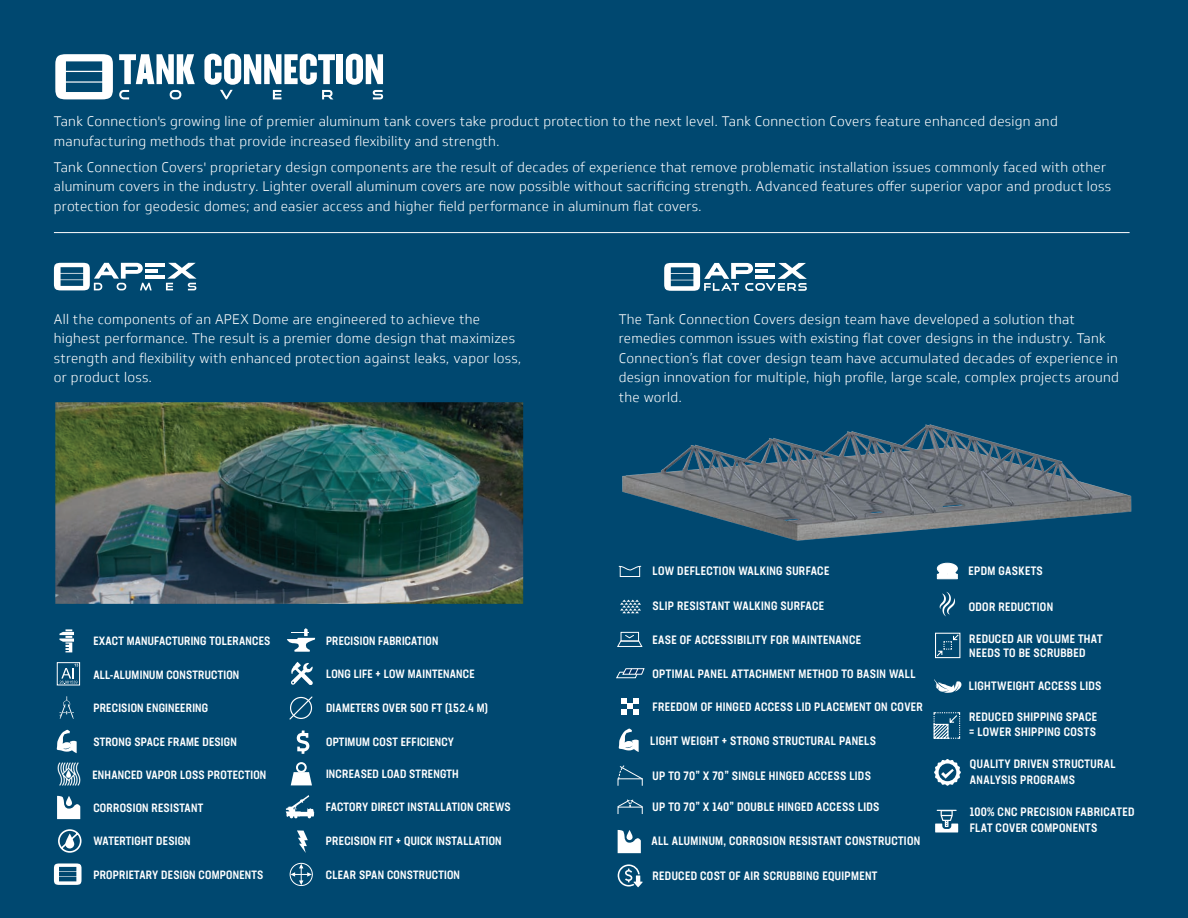
<style>
.page{position:relative;width:1188px;height:918px;background:#004870}
.page>*{position:absolute;margin:0;border:0;box-sizing:border-box;transform-origin:0 0}
.t1{font:300 13.5px/19.5px "Soleto";letter-spacing:.02em;color:#fff}
.t2{font:500 condensed 12px "Neusa Next Std";letter-spacing:.03em;color:#fff}
.t3{font:500 condensed 11.85px "Neusa Next Std";letter-spacing:.02em;color:#fff}
</style>
<div class="page">
<img style="left:55px;top:402px;width:468px;height:202px">
<hr style="left:0;top:604px;width:1px;height:85px;background:#231f20">
<svg style="left:55px;top:54px;width:58px;height:45px"></svg>
<svg style="left:119px;top:54px;width:76px;height:30px"></svg>
<div style="left:337px;top:54px;width:6px;height:30px;background:#fff"></div>
<svg style="left:119px;top:90px;width:10px;height:9px"></svg>
<svg style="left:170px;top:90px;width:11px;height:9px"></svg>
<svg style="left:204px;top:54px;width:131px;height:45px"></svg>
<svg style="left:346px;top:54px;width:37px;height:45px"></svg>
<hr style="left:145px;top:263px;width:20px;height:3px;background:#fff">
<hr style="left:145px;top:269px;width:13px;height:4px;background:#fff">
<hr style="left:145px;top:275px;width:20px;height:4px;background:#fff">
<svg style="left:54px;top:263px;width:98px;height:28px"></svg>
<svg style="left:166px;top:263px;width:31px;height:27px"></svg>
<svg style="left:664px;top:263px;width:143px;height:28px"></svg>
<svg style="left:57px;top:730px;width:20px;height:23px"></svg>
<svg style="left:59px;top:629px;width:15px;height:23px"></svg>
<svg style="left:59px;top:696px;width:15px;height:23px"></svg>
<svg style="left:56px;top:662px;width:24px;height:24px"></svg>
<svg style="left:291px;top:662px;width:22px;height:23px"></svg>
<svg style="left:297px;top:731px;width:12px;height:23px"></svg>
<svg style="left:287px;top:628px;width:28px;height:24px"></svg>
<svg style="left:289px;top:696px;width:24px;height:24px"></svg>
<svg style="left:291px;top:772px;width:21px;height:13px"></svg>
<div style="left:296px;top:762px;width:11px;height:11px;border:2px solid #fff;border-radius:50%"></div>
<img style="left:57px;top:762px;width:24px;height:24px">
<svg style="left:58px;top:829px;width:24px;height:24px"></svg>
<svg style="left:57px;top:796px;width:23px;height:23px"></svg>
<svg style="left:66px;top:796px;width:6px;height:10px"></svg>
<svg style="left:297px;top:830px;width:11px;height:23px"></svg>
<div style="left:290px;top:863px;width:23px;height:23px;border:1px solid #fff;border-radius:50%"></div>
<svg style="left:290px;top:864px;width:22px;height:21px"></svg>
<svg style="left:54px;top:863px;width:28px;height:22px"></svg>
<svg style="left:286px;top:795px;width:28px;height:23px"></svg>
<img style="left:622px;top:424px;width:510px;height:117px">
<svg style="left:618px;top:565px;width:24px;height:6px"></svg>
<div style="left:620px;top:566px;width:20px;height:11px;border:1px solid #fff"></div>
<svg style="left:620px;top:600px;width:21px;height:13px"></svg>
<div style="left:621px;top:632px;width:18px;height:10px;border:1px solid #fff"></div>
<svg style="left:617px;top:634px;width:26px;height:13px"></svg>
<svg style="left:616px;top:668px;width:29px;height:10px"></svg>
<svg style="left:621px;top:698px;width:18px;height:17px"></svg>
<svg style="left:934px;top:679px;width:28px;height:14px"></svg>
<svg style="left:618px;top:765px;width:25px;height:15px"></svg>
<svg style="left:617px;top:799px;width:26px;height:9px"></svg>
<svg style="left:935px;top:632px;width:26px;height:27px"></svg>
<svg style="left:618px;top:864px;width:25px;height:23px"></svg>
<svg style="left:940px;top:592px;width:15px;height:24px"></svg>
<svg style="left:618px;top:830px;width:23px;height:23px"></svg>
<svg style="left:627px;top:830px;width:6px;height:10px"></svg>
<svg style="left:619px;top:728px;width:20px;height:24px"></svg>
<svg style="left:933px;top:712px;width:28px;height:27px"></svg>
<svg style="left:935px;top:810px;width:23px;height:22px"></svg>
<svg style="left:934px;top:759px;width:27px;height:27px"></svg>
<svg style="left:937px;top:574px;width:21px;height:5px"></svg>
<div style="left:937px;top:563px;width:20px;height:11px;background:#fff;border-radius:50%"></div>
<div style="left:937px;top:563px;width:21px;height:11px;border:1px solid #fff;border-radius:50%"></div>
<svg style="left:938px;top:571px;width:19px;height:4px"></svg>
<hr style="left:54px;top:232px;width:1076px;height:1px;background:#fff">
<p class="t1" style="left:54px;top:112px;width:1005px">Tank Connection's growing line of premier aluminum tank covers take product protection to the next level. Tank Connection Covers feature enhanced design and manufacturing methods that provide increased flexibility and strength.</p>
<p class="t1" style="left:54px;top:158px;width:1059px">Tank Connection Covers' proprietary design components are the result of decades of experience that remove problematic installation issues commonly faced with other aluminum covers in the industry. Lighter overall aluminum covers are now possible without sacrificing strength. Advanced features offer superior vapor and product loss protection for geodesic domes; and easier access and higher field performance in aluminum flat covers.</p>
<p class="t1" style="left:54px;top:309px;width:469px">All the components of an APEX Dome are engineered to achieve the highest performance. The result is a premier dome design that maximizes strength and flexibility with enhanced protection against leaks, vapor loss, or product loss.</p>
<p class="t1" style="left:619px;top:309px;width:502px">The Tank Connection Covers design team have developed a solution that remedies common issues with existing flat cover designs in the industry. Tank Connection’s flat cover design team have accumulated decades of experience in design innovation for multiple, high profile, large scale, complex projects around the world.</p>
<p class="t3" style="left:93px;top:633px;width:179px">EXACT MANUFACTURING TOLERANCES</p>
<p class="t3" style="left:93px;top:668px;width:148px">ALL-ALUMINUM CONSTRUCTION</p>
<p class="t3" style="left:93px;top:701px;width:116px">PRECISION ENGINEERING</p>
<p class="t3" style="left:93px;top:734px;width:145px">STRONG SPACE FRAME DESIGN</p>
<p class="t3" style="left:326px;top:633px;width:114px">PRECISION FABRICATION</p>
<p class="t3" style="left:326px;top:666px;width:150px">LONG LIFE + LOW MAINTENANCE</p>
<p class="t3" style="left:326px;top:700px;width:163px">DIAMETERS OVER 500 FT (152.4 M)</p>
<p class="t3" style="left:326px;top:734px;width:130px">OPTIMUM COST EFFICIENCY</p>
<p class="t3" style="left:92px;top:767px;width:175px">ENHANCED VAPOR LOSS PROTECTION</p>
<p class="t3" style="left:326px;top:766px;width:134px">INCREASED LOAD STRENGTH</p>
<p class="t3" style="left:93px;top:800px;width:111px">CORROSION RESISTANT</p>
<p class="t3" style="left:93px;top:834px;width:99px">WATERTIGHT DESIGN</p>
<p class="t3" style="left:93px;top:867px;width:172px">PROPRIETARY DESIGN COMPONENTS</p>
<p class="t3" style="left:326px;top:800px;width:186px">FACTORY DIRECT INSTALLATION CREWS</p>
<p class="t3" style="left:326px;top:834px;width:177px">PRECISION FIT + QUICK INSTALLATION</p>
<p class="t3" style="left:326px;top:867px;width:136px">CLEAR SPAN CONSTRUCTION</p>
<p class="t2" style="left:653px;top:563px;width:178px">LOW DEFLECTION WALKING SURFACE</p>
<p class="t2" style="left:653px;top:599px;width:173px">SLIP RESISTANT WALKING SURFACE</p>
<p class="t2" style="left:653px;top:632px;width:210px">EASE OF ACCESSIBILITY FOR MAINTENANCE</p>
<p class="t2" style="left:653px;top:666px;width:264px">OPTIMAL PANEL ATTACHMENT METHOD TO BASIN WALL</p>
<p class="t2" style="left:653px;top:699px;width:272px">FREEDOM OF HINGED ACCESS LID PLACEMENT ON COVER</p>
<p class="t2" style="left:650px;top:733px;width:227px">LIGHT WEIGHT + STRONG STRUCTURAL PANELS</p>
<p class="t2" style="left:653px;top:768px;width:220px">UP TO 70” X 70” SINGLE HINGED ACCESS LIDS</p>
<p class="t2" style="left:653px;top:800px;width:229px">UP TO 70” X 140” DOUBLE HINGED ACCESS LIDS</p>
<p class="t2" style="left:651px;top:833px;width:270px">ALL ALUMINUM, CORROSION RESISTANT CONSTRUCTION</p>
<p class="t2" style="left:653px;top:868px;width:226px">REDUCED COST OF AIR SCRUBBING EQUIPMENT</p>
<p class="t2" style="left:969px;top:563px;width:76px">EPDM GASKETS</p>
<p class="t2" style="left:969px;top:599px;width:86px">ODOR REDUCTION</p>
<p class="t2" style="left:969px;top:631px;width:135px">REDUCED AIR VOLUME THAT</p>
<p class="t2" style="left:969px;top:645px;width:118px">NEEDS TO BE SCRUBBED</p>
<p class="t2" style="left:969px;top:678px;width:134px">LIGHTWEIGHT ACCESS LIDS</p>
<p class="t2" style="left:969px;top:710px;width:130px">REDUCED SHIPPING SPACE</p>
<p class="t2" style="left:969px;top:724px;width:128px">= LOWER SHIPPING COSTS</p>
<p class="t2" style="left:970px;top:756px;width:147px">QUALITY DRIVEN STRUCTURAL</p>
<p class="t2" style="left:970px;top:772px;width:107px">ANALYSIS PROGRAMS</p>
<p class="t2" style="left:970px;top:805px;width:166px">100% CNC PRECISION FABRICATED</p>
<p class="t2" style="left:970px;top:820px;width:129px">FLAT COVER COMPONENTS</p>
</div>
